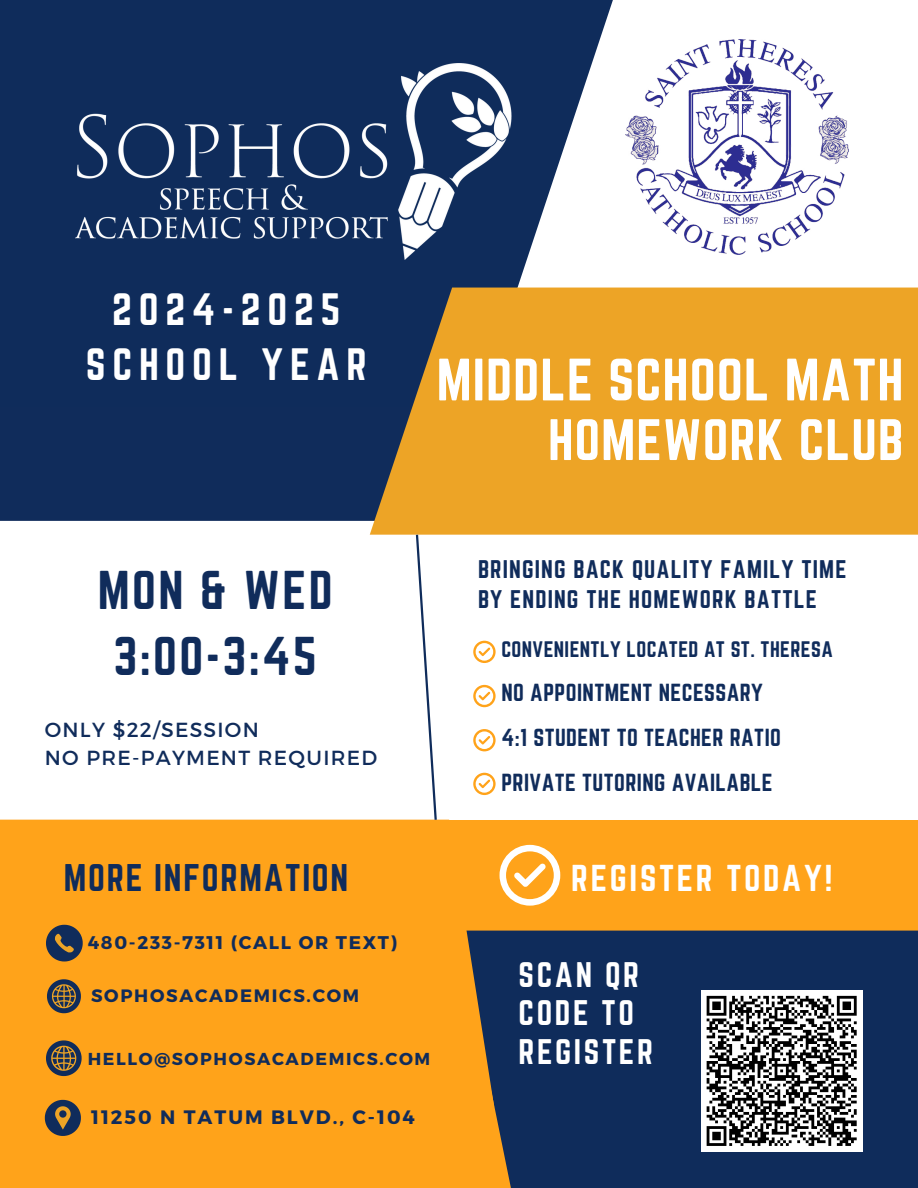
<style>
.page{position:relative;width:918px;height:1188px;background:#fff}
.page>*{position:absolute;margin:0;border:0;box-sizing:border-box;transform-origin:0 0}
.t1{font:52.2px "Norwester";letter-spacing:.02em;color:#fff}
.t2{font:51.15px "Norwester";letter-spacing:.02em;color:#fff}
.t3{font:47.7px/66px "Norwester";letter-spacing:.05em;color:#102c5b;text-align:center}
.t4{font:39.6px/55.2px "Norwester";letter-spacing:.17em;color:#fff;text-align:center}
.t5{font:33.75px "Norwester";letter-spacing:.05em;color:#102c5b}
.t6{font:32.7px "Norwester";letter-spacing:.085em;color:#fff}
.t7{font:31.05px/38.7px "Norwester";letter-spacing:.085em;color:#fff}
.t8{font:22.35px/30.6px "Norwester";letter-spacing:.05em;color:#102c5b}
.t9{font:21.6px/45.2px "Norwester";letter-spacing:.02em;color:#102c5b}
.t10{font:20.4px/27.6px "Montserrat";letter-spacing:.06em;color:#102c5b}
.t11{font:19.65px "Norwester";letter-spacing:.02em;color:#102c5b}
.t12{font:700 19.35px "Montserrat";letter-spacing:.1em;color:#102c5b}
.t13{font:700 18.3px "Montserrat";letter-spacing:.09em;color:#102c5b}
.t14{font:700 18px "Montserrat";letter-spacing:.095em;color:#102c5b}
.t15{font:700 17.25px "Montserrat";letter-spacing:.095em;color:#102c5b}
</style>
<div class="page">
<svg style="left:0;top:0;width:615px;height:407px;background:#28426c"></svg>
<div style="left:0;top:407px;width:370px;height:114px;background:#102c5b"></div>
<svg style="left:370px;top:288px;width:548px;height:247px;background:#dc9b2a"></svg>
<div style="left:397px;top:927px;width:521px;height:184px;background:#0f2c5b"></div>
<div style="left:500px;top:820px;width:418px;height:111px;background:#ffa31a"></div>
<div style="left:0;top:820px;width:500px;height:246px;background:#ffa31a"></div>
<svg style="left:415px;top:532px;width:23px;height:290px"></svg>
<div style="left:0;top:1106px;width:918px;height:82px;background:#0f2c5b"></div>
<img style="left:76px;top:63px;width:436px;height:196px">
<div style="left:0;top:1066px;width:511px;height:122px;background:#ffa31a"></div>
<svg style="left:473px;top:641px;width:23px;height:22px"></svg>
<svg style="left:473px;top:685px;width:23px;height:22px"></svg>
<svg style="left:473px;top:729px;width:23px;height:22px"></svg>
<svg style="left:473px;top:773px;width:23px;height:22px"></svg>
<div style="left:701px;top:990px;width:161px;height:162px;background:#fff"></div>
<svg style="left:706px;top:995px;width:151px;height:151px"></svg>
<img style="left:626px;top:40px;width:223px;height:215px">
<svg style="left:500px;top:845px;width:60px;height:61px"></svg>
<svg style="left:46px;top:925px;width:37px;height:37px"></svg>
<svg style="left:47px;top:979px;width:34px;height:34px"></svg>
<svg style="left:45px;top:1100px;width:36px;height:36px"></svg>
<svg style="left:46px;top:1040px;width:36px;height:36px"></svg>
<h1 class="t4" style="left:86px;top:282px;width:282px">2024-2025<br>SCHOOL YEAR</h1>
<p class="t3" style="left:98px;top:557px;width:236px">MON &amp; WED<br>3:00-3:45</p>
<p class="t10" style="left:45px;top:715px;width:334px">ONLY $22/SESSION<br>NO PRE-PAYMENT REQUIRED</p>
<h4 class="t1" style="left:437px;top:348px;width:468px">MIDDLE SCHOOL MATH</h4>
<h4 class="t2" style="left:548px;top:409px;width:357px">HOMEWORK CLUB</h4>
<p class="t8" style="left:478px;top:554px;width:370px">BRINGING BACK QUALITY FAMILY TIME<br>BY ENDING THE HOMEWORK BATTLE</p>
<h2 class="t11" style="left:501px;top:637px;width:333px">CONVENIENTLY LOCATED AT ST. THERESA</h2>
<h2 class="t9" style="left:501px;top:669px;width:281px">NO APPOINTMENT NECESSARY<br>4:1 STUDENT TO TEACHER RATIO<br>PRIVATE TUTORING AVAILABLE</h2>
<h6 class="t5" style="left:64px;top:858px;width:286px">MORE INFORMATION</h6>
<p class="t6" style="left:571px;top:858px;width:263px">REGISTER TODAY!</p>
<h4 class="t13" style="left:88px;top:931px;width:311px">480-233-7311 (CALL OR TEXT)</h4>
<p class="t14" style="left:91px;top:984px;width:270px">SOPHOSACADEMICS.COM</p>
<h3 class="t15" style="left:88px;top:1047px;width:344px">HELLO@SOPHOSACADEMICS.COM</h3>
<h3 class="t12" style="left:91px;top:1105px;width:325px">11250 N TATUM BLVD., C-104</h3>
<p class="t7" style="left:519px;top:955px;width:136px">SCAN QR<br>CODE TO<br>REGISTER</p>
</div>
